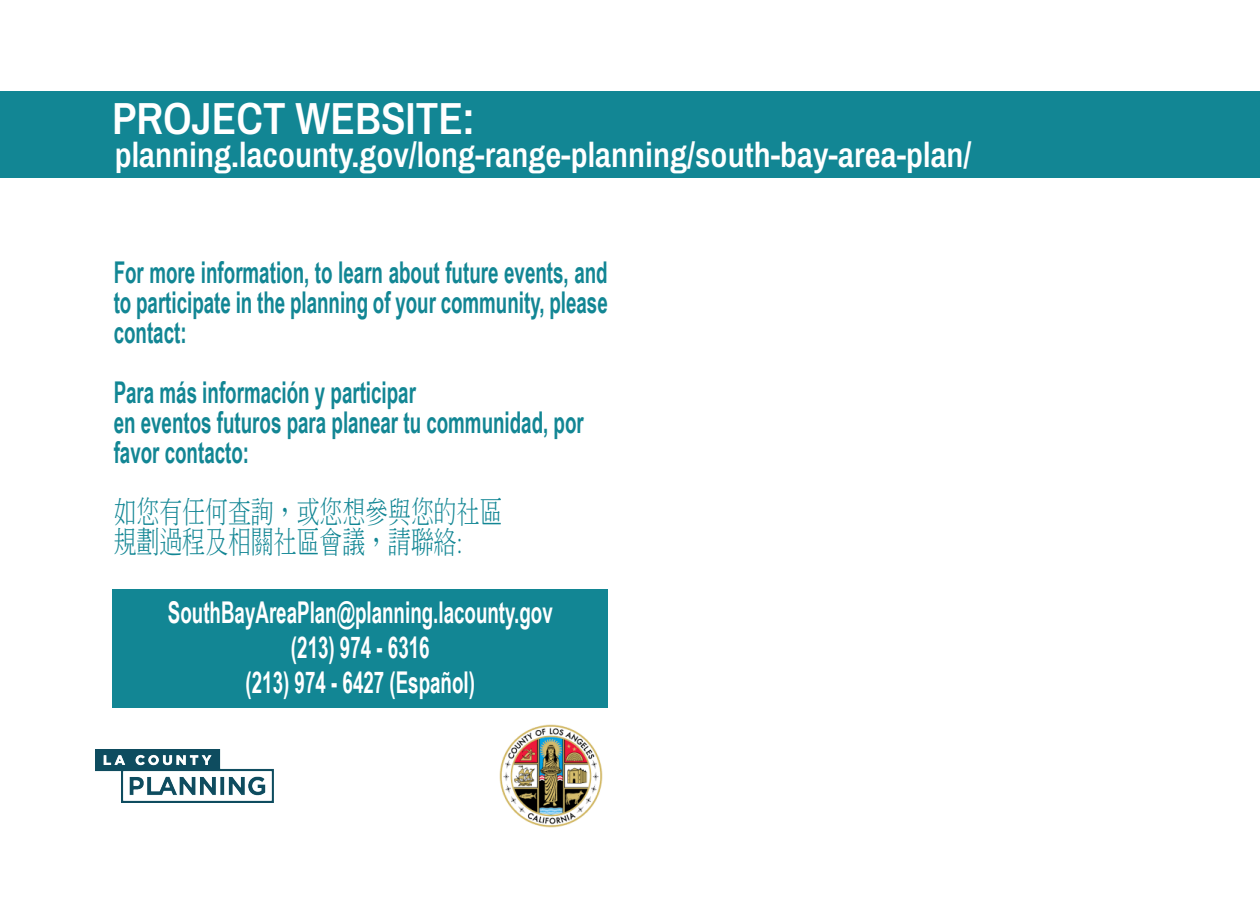
<style>
.page{position:relative;width:1260px;height:900px;background:#fff}
.page>*{position:absolute;margin:0;border:0;box-sizing:border-box;transform-origin:0 0}
.t1{font:600 45px "Archivo Narrow";color:#fff}
.t2{font:600 35px "Archivo Narrow";color:#fff}
.t3{font:700 30px/30px "Arial Narrow";color:#128694;text-align:justify;scale:.76 1}
.t4{font:700 30px/35px "Arial Narrow";color:#fff;text-align:center;scale:.76 1}
.t5{font:300 30px/30px "Adobe Ming Std";color:#128694;scale:.76 1}
</style>
<div class="page">
<div style="left:112px;top:589px;width:495px;height:119px;background:#128694"></div>
<div style="left:0;top:91px;width:1260px;height:87px;background:#128694"></div>
<img style="left:95px;top:749px;width:179px;height:54px">
<img style="left:500px;top:724px;width:103px;height:104px">
<h1 class="t1" style="left:112px;top:87px;width:364px">PROJECT WEBSITE:</h1>
<p class="t2" style="left:115px;top:130px;width:858px">planning.lacounty.gov/long-range-planning/south-bay-area-plan/</p>
<p class="t3" style="left:114px;top:256px;width:652px">For more information, to learn about future events, and to participate in the planning of your community, please contact:</p>
<p class="t3" style="left:114px;top:376px;width:620px;text-align:left">Para más información y participar<br>en eventos futuros para planear tu communidad, por favor contacto:</p>
<p class="t5" style="left:114px;top:496px;width:513px">如您有任何查詢，或您想參與您的社區規劃過程及相關社區會議，請聯絡:</p>
<p class="t4" style="left:168px;top:593px;width:508px">SouthBayAreaPlan@planning.lacounty.gov (213) 974 - 6316<br>(213) 974 - 6427 (Español)</p>
</div>
